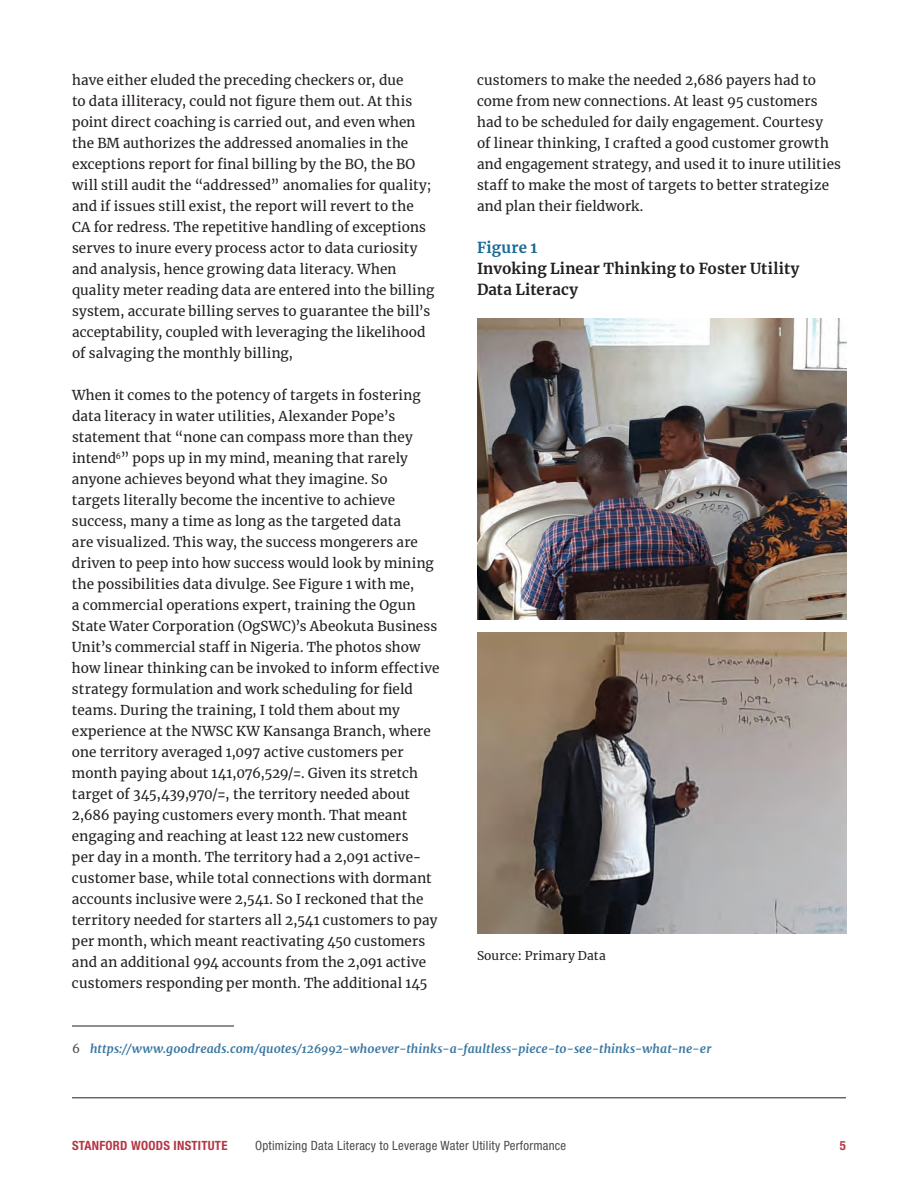
<style>
.page{position:relative;width:918px;height:1188px;background:#fff}
.page>*{position:absolute;margin:0;border:0;box-sizing:border-box;transform-origin:0 0}
.t1{font:700 15px/21px "Merriweather";letter-spacing:.01em;color:#231f20}
.t2{font:700 15px "Merriweather";letter-spacing:.015em;color:#176997}
.t3{font:13.5px/21px "Merriweather";letter-spacing:.01em;color:#231f20}
.t4{font:condensed 12.75px "Helvetica Neue";letter-spacing:.02em;color:#4b4c4d}
.t5{font:700 condensed 12.75px "Helvetica Neue";letter-spacing:.02em;color:#b43745}
.t6{font:italic 700 12px "Merriweather";letter-spacing:.01em;color:#3b77a1}
.t7{font:12px "Merriweather";letter-spacing:.02em;color:#231f20}
.s1{font-weight:400;font-style:normal;color:#4b4c4d}
</style>
<div class="page">
<hr style="left:72px;top:1098px;width:774px;height:1px;background:#231f20">
<hr style="left:72px;top:1026px;width:162px;height:1px;background:#231f20">
<img style="left:477px;top:319px;width:369px;height:301px">
<img style="left:477px;top:633px;width:369px;height:300px">
<p class="t3" style="left:72px;top:69px;width:364px">have either eluded the preceding checkers or, due<br>to data illiteracy, could not figure them out. At this point direct coaching is carried out, and even when the BM authorizes the addressed anomalies in the exceptions report for final billing by the BO, the BO will still audit the “addressed” anomalies for quality; and if issues still exist, the report will revert to the CA for redress. The repetitive handling of exceptions serves to inure every process actor to data curiosity and analysis, hence growing data literacy. When quality meter reading data are entered into the billing system, accurate billing serves to guarantee the bill’s acceptability, coupled with leveraging the likelihood of salvaging the monthly billing,</p>
<p class="t3" style="left:72px;top:385px;width:369px">When it comes to the potency of targets in fostering data literacy in water utilities, Alexander Pope’s statement that “none can compass more than they intend<sup>6</sup>” pops up in my mind, meaning that rarely anyone achieves beyond what they imagine. So<br>targets literally become the incentive to achieve success, many a time as long as the targeted data<br>are visualized. This way, the success mongerers are driven to peep into how success would look by mining the possibilities data divulge. See Figure 1 with me,<br>a commercial operations expert, training the Ogun State Water Corporation (OgSWC)’s Abeokuta Business Unit’s commercial staff in Nigeria. The photos show how linear thinking can be invoked to inform effective strategy formulation and work scheduling for field teams. During the training, I told them about my experience at the NWSC KW Kansanga Branch, where one territory averaged 1,097 active customers per month paying about 141,076,529/=. Given its stretch target of 345,439,970/=, the territory needed about 2,686 paying customers every month. That meant engaging and reaching at least 122 new customers<br>per day in a month. The territory had a 2,091 active&shy;customer base, while total connections with dormant accounts inclusive were 2,541. So I reckoned that the territory needed for starters all 2,541 customers to pay per month, which meant reactivating 450 customers and an additional 994 accounts from the 2,091 active customers responding per month. The additional 145</p>
<p class="t3" style="left:477px;top:69px;width:366px">customers to make the needed 2,686 payers had to come from new connections. At least 95 customers had to be scheduled for daily engagement. Courtesy<br>of linear thinking, I crafted a good customer growth and engagement strategy, and used it to inure utilities staff to make the most of targets to better strategize and plan their fieldwork.</p>
<p class="t2" style="left:477px;top:237px;width:62px">Figure 1</p>
<p class="t1" style="left:477px;top:258px;width:324px">Invoking Linear Thinking to Foster Utility<br>Data Literacy</p>
<p class="t7" style="left:477px;top:948px;width:130px">Source: Primary Data</p>
<p class="t6" style="left:72px;top:1040px;width:641px"><span class="s1">6</span> https://www.goodreads.com/quotes/126992-whoever-thinks-a-faultless-piece-to-see-thinks-what-ne-er</p>
<p class="t5" style="left:72px;top:1138px;width:157px">STANFORD WOODS INSTITUTE</p>
<p class="t4" style="left:255px;top:1139px;width:313px">Optimizing Data Literacy to Leverage Water Utility Performance</p>
<p class="t5" style="left:840px;top:1138px;width:8px">5</p>
</div>
